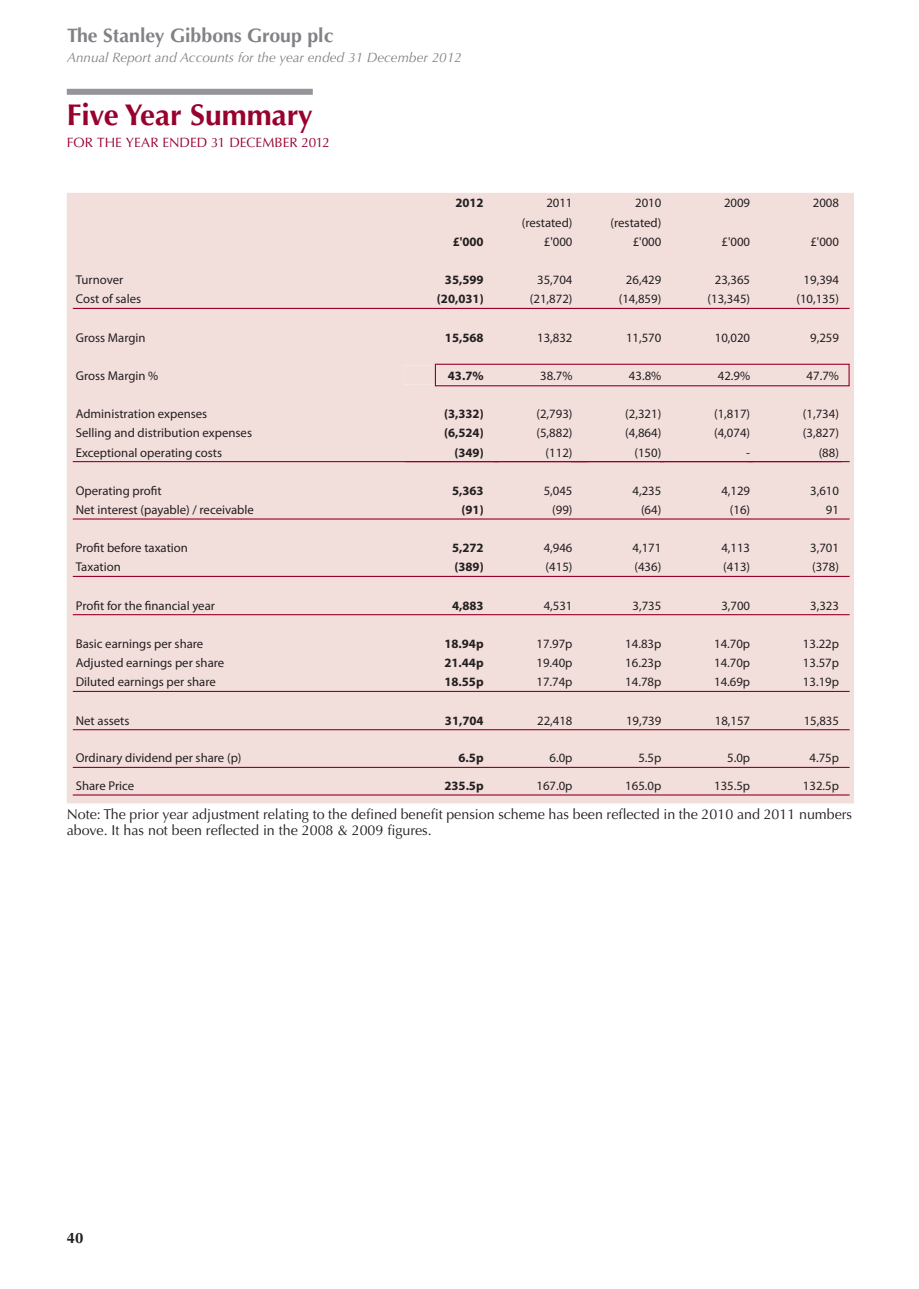
<style>
.page{position:relative;width:919px;height:1289px;background:#fff}
.page>*{position:absolute;margin:0;border:0;box-sizing:border-box;transform-origin:0 0}
.t1{font:700 30px "Optima LT Std";color:#98012d}
.t2{font:700 19.5px "Optima LT Std";color:#808285}
.t3{font:700 15px "Optima LT Std";color:#231f20}
.t4{font:14.25px/15.8px "Optima LT Std";color:#231f20}
.t5{font:italic 13.5px "Optima LT Std";color:#808285}
.t6{font:13.5px "Optima LT Std";color:#98012d}
.t7{font:12.75px "Myriad Pro";color:#231f20}
.t8{font:700 12.75px "Myriad Pro";color:#231f20}
</style>
<div class="page">
<div style="left:67px;top:89px;width:246px;height:6px;background:#939598"></div>
<div style="left:67px;top:193px;width:787px;height:610px;background:#f2dfdc"></div>
<div style="left:404px;top:365px;width:443px;height:19px;background:#f2dfdc"></div>
<hr style="left:73px;top:308px;width:776px;height:1px;background:#98012d">
<hr style="left:73px;top:461px;width:776px;height:1px;background:#98012d">
<hr style="left:73px;top:518px;width:776px;height:1px;background:#98012d">
<hr style="left:73px;top:576px;width:776px;height:1px;background:#98012d">
<hr style="left:73px;top:614px;width:776px;height:1px;background:#98012d">
<hr style="left:73px;top:691px;width:776px;height:1px;background:#98012d">
<hr style="left:73px;top:729px;width:776px;height:1px;background:#98012d">
<hr style="left:73px;top:766px;width:776px;height:2px;background:#98012d">
<hr style="left:73px;top:794px;width:776px;height:1px;background:#98012d">
<div style="left:435px;top:364px;width:414px;height:22px;border:1px solid #98012d"></div>
<h2 class="t2" style="left:67px;top:24px;width:268px">The Stanley Gibbons Group plc</h2>
<p class="t5" style="left:67px;top:49px;width:396px">Annual Report and Accounts for the year ended 31 December 2012</p>
<h1 class="t1" style="left:67px;top:97px;width:247px">Five Year Summary</h1>
<p class="t6" style="left:67px;top:135px;width:265px">FOR THE YEAR ENDED 31 DECEMBER 2012</p>
<p class="t8" style="left:455px;top:195px;width:30px">2012</p>
<p class="t7" style="left:546px;top:195px;width:28px">2011</p>
<p class="t7" style="left:635px;top:195px;width:28px">2010</p>
<p class="t7" style="left:724px;top:195px;width:28px">2009</p>
<p class="t7" style="left:812px;top:195px;width:28px">2008</p>
<p class="t7" style="left:521px;top:214px;width:52px">(restated)</p>
<p class="t7" style="left:610px;top:214px;width:52px">(restated)</p>
<p class="t8" style="left:452px;top:233px;width:32px">£'000</p>
<p class="t7" style="left:544px;top:233px;width:30px">£'000</p>
<p class="t7" style="left:632px;top:233px;width:30px">£'000</p>
<p class="t7" style="left:721px;top:233px;width:30px">£'000</p>
<p class="t7" style="left:810px;top:233px;width:30px">£'000</p>
<p class="t7" style="left:76px;top:272px;width:49px">Turnover</p>
<p class="t8" style="left:445px;top:271px;width:40px">35,599</p>
<p class="t7" style="left:537px;top:272px;width:37px">35,704</p>
<p class="t7" style="left:626px;top:272px;width:37px">26,429</p>
<p class="t7" style="left:714px;top:272px;width:37px">23,365</p>
<p class="t7" style="left:803px;top:272px;width:37px">19,394</p>
<p class="t7" style="left:76px;top:291px;width:67px">Cost of sales</p>
<p class="t8" style="left:437px;top:291px;width:48px">(20,031)</p>
<p class="t7" style="left:530px;top:291px;width:44px">(21,872)</p>
<p class="t7" style="left:618px;top:291px;width:44px">(14,859)</p>
<p class="t7" style="left:707px;top:291px;width:44px">(13,345)</p>
<p class="t7" style="left:796px;top:291px;width:44px">(10,135)</p>
<p class="t7" style="left:76px;top:329px;width:71px">Gross Margin</p>
<p class="t8" style="left:445px;top:329px;width:40px">15,568</p>
<p class="t7" style="left:537px;top:329px;width:37px">13,832</p>
<p class="t7" style="left:626px;top:329px;width:37px">11,570</p>
<p class="t7" style="left:714px;top:329px;width:37px">10,020</p>
<p class="t7" style="left:810px;top:329px;width:30px">9,259</p>
<p class="t7" style="left:76px;top:368px;width:84px">Gross Margin %</p>
<p class="t8" style="left:448px;top:367px;width:37px">43.7%</p>
<p class="t7" style="left:540px;top:368px;width:34px">38.7%</p>
<p class="t7" style="left:629px;top:368px;width:34px">43.8%</p>
<p class="t7" style="left:717px;top:368px;width:34px">42.9%</p>
<p class="t7" style="left:806px;top:368px;width:34px">47.7%</p>
<p class="t7" style="left:76px;top:406px;width:133px">Administration expenses</p>
<p class="t8" style="left:444px;top:405px;width:41px">(3,332)</p>
<p class="t7" style="left:536px;top:406px;width:38px">(2,793)</p>
<p class="t7" style="left:625px;top:406px;width:38px">(2,321)</p>
<p class="t7" style="left:714px;top:406px;width:38px">(1,817)</p>
<p class="t7" style="left:802px;top:406px;width:38px">(1,734)</p>
<p class="t7" style="left:76px;top:425px;width:178px">Selling and distribution expenses</p>
<p class="t8" style="left:444px;top:425px;width:41px">(6,524)</p>
<p class="t7" style="left:536px;top:425px;width:38px">(5,882)</p>
<p class="t7" style="left:625px;top:425px;width:38px">(4,864)</p>
<p class="t7" style="left:714px;top:425px;width:38px">(4,074)</p>
<p class="t7" style="left:802px;top:425px;width:38px">(3,827)</p>
<p class="t7" style="left:76px;top:444px;width:148px">Exceptional operating costs</p>
<p class="t8" style="left:454px;top:444px;width:31px">(349)</p>
<p class="t7" style="left:545px;top:444px;width:28px">(112)</p>
<p class="t7" style="left:634px;top:444px;width:28px">(150)</p>
<p class="t7" style="left:746px;top:444px;width:5px">-</p>
<p class="t7" style="left:818px;top:444px;width:22px">(88)</p>
<p class="t7" style="left:76px;top:482px;width:87px">Operating profit</p>
<p class="t8" style="left:452px;top:482px;width:33px">5,363</p>
<p class="t7" style="left:543px;top:482px;width:30px">5,045</p>
<p class="t7" style="left:632px;top:482px;width:30px">4,235</p>
<p class="t7" style="left:721px;top:482px;width:30px">4,129</p>
<p class="t7" style="left:810px;top:482px;width:30px">3,610</p>
<p class="t7" style="left:76px;top:502px;width:180px">Net interest (payable) / receivable</p>
<p class="t8" style="left:461px;top:501px;width:24px">(91)</p>
<p class="t7" style="left:552px;top:502px;width:22px">(99)</p>
<p class="t7" style="left:641px;top:502px;width:22px">(64)</p>
<p class="t7" style="left:729px;top:502px;width:22px">(16)</p>
<p class="t7" style="left:825px;top:502px;width:15px">91</p>
<p class="t7" style="left:76px;top:540px;width:114px">Profit before taxation</p>
<p class="t8" style="left:452px;top:539px;width:33px">5,272</p>
<p class="t7" style="left:543px;top:540px;width:30px">4,946</p>
<p class="t7" style="left:632px;top:540px;width:30px">4,171</p>
<p class="t7" style="left:721px;top:540px;width:30px">4,113</p>
<p class="t7" style="left:810px;top:540px;width:30px">3,701</p>
<p class="t7" style="left:76px;top:559px;width:46px">Taxation</p>
<p class="t8" style="left:454px;top:558px;width:31px">(389)</p>
<p class="t7" style="left:545px;top:559px;width:28px">(415)</p>
<p class="t7" style="left:634px;top:559px;width:28px">(436)</p>
<p class="t7" style="left:723px;top:559px;width:28px">(413)</p>
<p class="t7" style="left:812px;top:559px;width:28px">(378)</p>
<p class="t7" style="left:76px;top:597px;width:141px">Profit for the financial year</p>
<p class="t8" style="left:452px;top:597px;width:33px">4,883</p>
<p class="t7" style="left:543px;top:597px;width:30px">4,531</p>
<p class="t7" style="left:632px;top:597px;width:30px">3,735</p>
<p class="t7" style="left:721px;top:597px;width:30px">3,700</p>
<p class="t7" style="left:810px;top:597px;width:30px">3,323</p>
<p class="t7" style="left:76px;top:636px;width:129px">Basic earnings per share</p>
<p class="t8" style="left:444px;top:635px;width:41px">18.94p</p>
<p class="t7" style="left:536px;top:636px;width:38px">17.97p</p>
<p class="t7" style="left:625px;top:636px;width:38px">14.83p</p>
<p class="t7" style="left:714px;top:636px;width:38px">14.70p</p>
<p class="t7" style="left:802px;top:636px;width:38px">13.22p</p>
<p class="t7" style="left:76px;top:655px;width:150px">Adjusted earnings per share</p>
<p class="t8" style="left:444px;top:654px;width:41px">21.44p</p>
<p class="t7" style="left:536px;top:655px;width:38px">19.40p</p>
<p class="t7" style="left:625px;top:655px;width:38px">16.23p</p>
<p class="t7" style="left:714px;top:655px;width:38px">14.70p</p>
<p class="t7" style="left:802px;top:655px;width:38px">13.57p</p>
<p class="t7" style="left:76px;top:674px;width:141px">Diluted earnings per share</p>
<p class="t8" style="left:444px;top:673px;width:41px">18.55p</p>
<p class="t7" style="left:536px;top:674px;width:38px">17.74p</p>
<p class="t7" style="left:625px;top:674px;width:38px">14.78p</p>
<p class="t7" style="left:714px;top:674px;width:38px">14.69p</p>
<p class="t7" style="left:802px;top:674px;width:38px">13.19p</p>
<p class="t7" style="left:76px;top:712px;width:55px">Net assets</p>
<p class="t8" style="left:445px;top:712px;width:40px">31,704</p>
<p class="t7" style="left:537px;top:712px;width:37px">22,418</p>
<p class="t7" style="left:626px;top:712px;width:37px">19,739</p>
<p class="t7" style="left:714px;top:712px;width:37px">18,157</p>
<p class="t7" style="left:803px;top:712px;width:37px">15,835</p>
<p class="t7" style="left:76px;top:750px;width:167px">Ordinary dividend per share (p)</p>
<p class="t8" style="left:458px;top:749px;width:27px">6.5p</p>
<p class="t7" style="left:549px;top:750px;width:24px">6.0p</p>
<p class="t7" style="left:638px;top:750px;width:24px">5.5p</p>
<p class="t7" style="left:727px;top:750px;width:24px">5.0p</p>
<p class="t7" style="left:809px;top:750px;width:31px">4.75p</p>
<p class="t7" style="left:76px;top:777px;width:60px">Share Price</p>
<p class="t8" style="left:444px;top:777px;width:41px">235.5p</p>
<p class="t7" style="left:536px;top:777px;width:38px">167.0p</p>
<p class="t7" style="left:625px;top:777px;width:38px">165.0p</p>
<p class="t7" style="left:714px;top:777px;width:38px">135.5p</p>
<p class="t7" style="left:802px;top:777px;width:38px">132.5p</p>
<p class="t4" style="left:67px;top:806px;width:786px">Note: The prior year adjustment relating to the defined benefit pension scheme has been reflected in the 2010 and 2011 numbers above. It has not been reflected in the 2008 &amp; 2009 figures.</p>
<p class="t3" style="left:67px;top:1229px;width:18px">40</p>
</div>
